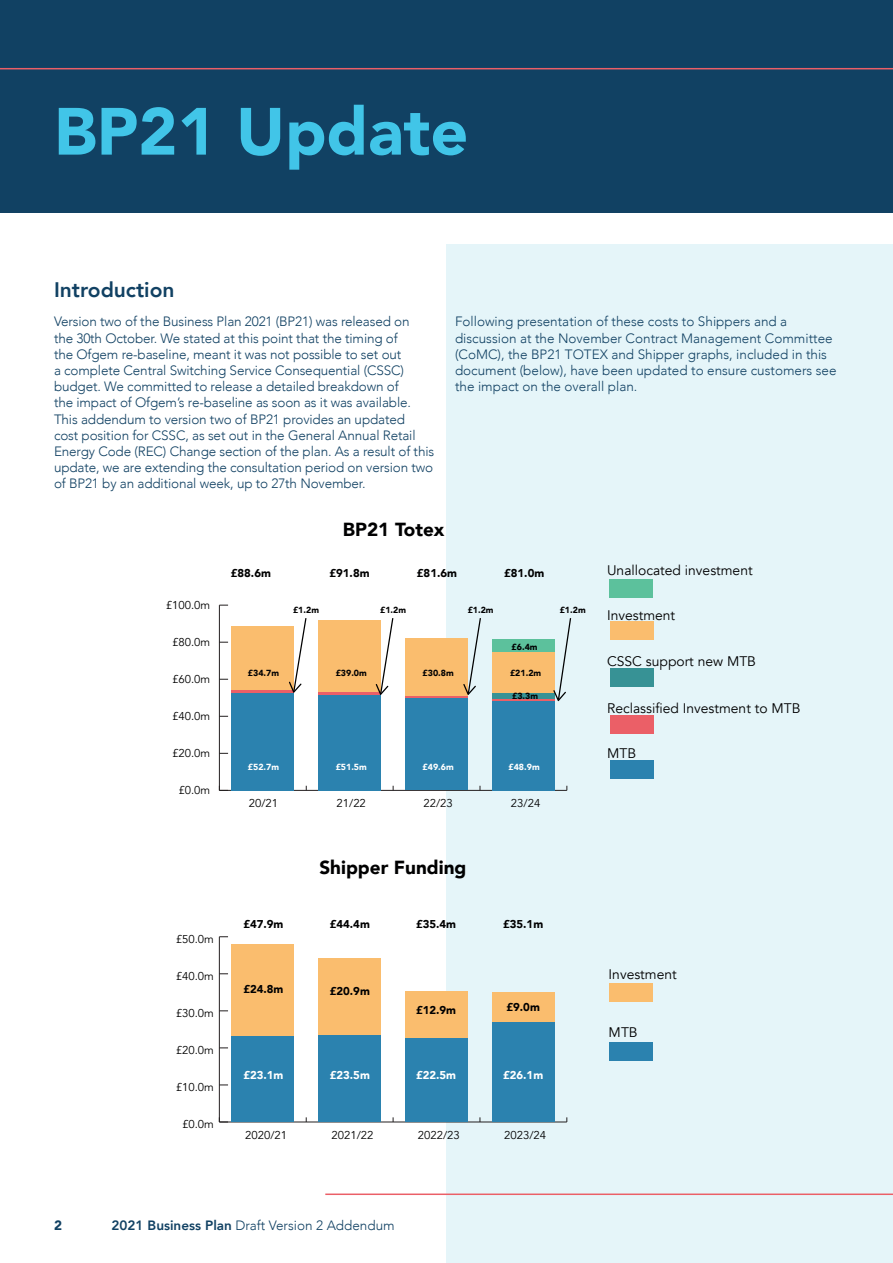
<style>
.page{position:relative;width:893px;height:1263px;background:#fff}
.page>*{position:absolute;margin:0;border:0;box-sizing:border-box;transform-origin:0 0}
.t1{font:900 66px "Avenir";color:#41c5e8}
.t2{font:800 21px "Avenir";color:#114163}
.t3{font:900 18.9px "Avenir";color:#000001}
.t4{font:13.8px "Avenir";color:#000001}
.t5{font:300 13.5px/16.2px "Avenir";letter-spacing:-.01em;color:#114163}
.t6{font:900 13.5px "Avenir";color:#114163}
.t7{font:11.4px "Avenir";color:#000001}
.t8{font:900 11.4px "Avenir";color:#000001}
.t9{font:900 11.4px "Avenir";color:#fff}
.t10{font:900 8.85px "Avenir";color:#000001}
.t11{font:900 8.85px "Avenir";color:#fff}
.s1{font-weight:800}
</style>
<div class="page">
<div style="left:0;top:0;width:893px;height:213px;background:#114163"></div>
<div style="left:446px;top:244px;width:447px;height:1019px;background:#e5f5f9"></div>
<hr style="left:0;top:68px;width:893px;height:1px;background:#eb5f67">
<hr style="left:325px;top:1193px;width:568px;height:2px;background:#eb5f67">
<hr style="left:219px;top:790px;width:348px;height:1px;background:#231f20">
<hr style="left:219px;top:605px;width:1px;height:185px;background:#231f20">
<div style="left:610px;top:579px;width:43px;height:18px;background:#5cc19c"></div>
<div style="left:492px;top:640px;width:63px;height:13px;background:#5cc19c"></div>
<div style="left:610px;top:622px;width:44px;height:18px;background:#fabd6e"></div>
<div style="left:232px;top:626px;width:62px;height:64px;background:#fabd6e"></div>
<div style="left:318px;top:620px;width:63px;height:73px;background:#fabd6e"></div>
<div style="left:405px;top:638px;width:63px;height:58px;background:#fabd6e"></div>
<div style="left:492px;top:653px;width:63px;height:40px;background:#fabd6e"></div>
<div style="left:610px;top:668px;width:44px;height:19px;background:#379295"></div>
<div style="left:492px;top:693px;width:63px;height:6px;background:#379295"></div>
<div style="left:611px;top:715px;width:43px;height:18px;background:#eb5f67"></div>
<hr style="left:232px;top:690px;width:62px;height:3px;background:#eb5f67">
<hr style="left:318px;top:693px;width:63px;height:2px;background:#eb5f67">
<hr style="left:405px;top:696px;width:63px;height:2px;background:#eb5f67">
<hr style="left:492px;top:699px;width:63px;height:2px;background:#eb5f67">
<div style="left:611px;top:760px;width:43px;height:19px;background:#2b82af"></div>
<div style="left:232px;top:693px;width:62px;height:97px;background:#2b82af"></div>
<div style="left:318px;top:695px;width:63px;height:95px;background:#2b82af"></div>
<div style="left:405px;top:698px;width:63px;height:92px;background:#2b82af"></div>
<div style="left:492px;top:701px;width:63px;height:89px;background:#2b82af"></div>
<svg style="left:289px;top:618px;width:18px;height:75px"></svg>
<svg style="left:376px;top:618px;width:18px;height:77px"></svg>
<svg style="left:463px;top:618px;width:18px;height:77px"></svg>
<svg style="left:553px;top:618px;width:19px;height:83px"></svg>
<hr style="left:219px;top:1122px;width:348px;height:1px;background:#231f20">
<hr style="left:219px;top:937px;width:1px;height:185px;background:#231f20">
<svg style="left:219px;top:1117px;width:9px;height:6px"></svg>
<div style="left:609px;top:983px;width:44px;height:18px;background:#fabd6e"></div>
<div style="left:231px;top:944px;width:63px;height:92px;background:#fabd6e"></div>
<div style="left:318px;top:958px;width:63px;height:77px;background:#fabd6e"></div>
<div style="left:405px;top:991px;width:63px;height:48px;background:#fabd6e"></div>
<div style="left:492px;top:992px;width:63px;height:35px;background:#fabd6e"></div>
<div style="left:609px;top:1042px;width:44px;height:19px;background:#2b82af"></div>
<div style="left:231px;top:1036px;width:63px;height:86px;background:#2b82af"></div>
<div style="left:318px;top:1035px;width:63px;height:87px;background:#2b82af"></div>
<div style="left:405px;top:1039px;width:63px;height:83px;background:#2b82af"></div>
<div style="left:492px;top:1022px;width:63px;height:100px;background:#2b82af"></div>
<h1 class="t1" style="left:54px;top:75px;width:416px">BP21 Update</h1>
<h2 class="t2" style="left:54px;top:274px;width:122px">Introduction</h2>
<p class="t5" style="left:54px;top:314px;width:382px">Version two of the Business Plan 2021 (BP21) was released on<br>the 30th October. We stated at this point that the timing of<br>the Ofgem re-baseline, meant it was not possible to set out<br>a complete Central Switching Service Consequential (CSSC) budget. We committed to release a detailed breakdown of<br>the impact of Ofgem’s re-baseline as soon as it was available.<br>This addendum to version two of BP21 provides an updated<br>cost position for CSSC, as set out in the General Annual Retail Energy Code (REC) Change section of the plan. As a result of this update, we are extending the consultation period on version two of BP21 by an additional week, up to 27th November.</p>
<p class="t5" style="left:455px;top:314px;width:383px">Following presentation of these costs to Shippers and a discussion at the November Contract Management Committee (CoMC), the BP21 TOTEX and Shipper graphs, included in this document (below), have been updated to ensure customers see the impact on the overall plan.</p>
<p class="t7" style="left:166px;top:598px;width:46px">£100.0m</p>
<p class="t7" style="left:172px;top:635px;width:40px">£80.0m</p>
<p class="t7" style="left:172px;top:672px;width:40px">£60.0m</p>
<p class="t7" style="left:172px;top:709px;width:40px">£40.0m</p>
<p class="t7" style="left:172px;top:746px;width:40px">£20.0m</p>
<p class="t7" style="left:178px;top:783px;width:33px">£0.0m</p>
<h3 class="t3" style="left:343px;top:513px;width:103px">BP21 Totex</h3>
<p class="t8" style="left:231px;top:563px;width:42px">£88.6m</p>
<p class="t8" style="left:329px;top:563px;width:42px">£91.8m</p>
<p class="t8" style="left:417px;top:563px;width:42px">£81.6m</p>
<p class="t8" style="left:504px;top:563px;width:42px">£81.0m</p>
<p class="t10" style="left:468px;top:602px;width:27px">£1.2m</p>
<p class="t10" style="left:293px;top:602px;width:27px">£1.2m</p>
<p class="t10" style="left:380px;top:602px;width:27px">£1.2m</p>
<p class="t10" style="left:560px;top:602px;width:27px">£1.2m</p>
<p class="t10" style="left:248px;top:665px;width:33px">£34.7m</p>
<p class="t10" style="left:336px;top:665px;width:33px">£39.0m</p>
<p class="t10" style="left:423px;top:665px;width:33px">£30.8m</p>
<p class="t10" style="left:512px;top:639px;width:27px">£6.4m</p>
<p class="t10" style="left:510px;top:665px;width:33px">£21.2m</p>
<p class="t10" style="left:512px;top:688px;width:27px">£3.3m</p>
<p class="t11" style="left:248px;top:759px;width:33px">£52.7m</p>
<p class="t11" style="left:508px;top:759px;width:33px">£48.9m</p>
<p class="t11" style="left:336px;top:759px;width:33px">£51.5m</p>
<p class="t11" style="left:423px;top:759px;width:33px">£49.6m</p>
<p class="t7" style="left:249px;top:796px;width:31px">20/21</p>
<p class="t7" style="left:337px;top:796px;width:31px">21/22</p>
<p class="t7" style="left:423px;top:796px;width:31px">22/23</p>
<p class="t7" style="left:511px;top:796px;width:31px">23/24</p>
<p class="t7" style="left:176px;top:932px;width:40px">£50.0m</p>
<p class="t7" style="left:176px;top:969px;width:40px">£40.0m</p>
<p class="t7" style="left:176px;top:1006px;width:40px">£30.0m</p>
<p class="t7" style="left:176px;top:1043px;width:40px">£20.0m</p>
<p class="t7" style="left:176px;top:1080px;width:40px">£10.0m</p>
<p class="t7" style="left:182px;top:1117px;width:33px">£0.0m</p>
<h3 class="t3" style="left:319px;top:851px;width:149px">Shipper Funding</h3>
<p class="t8" style="left:243px;top:914px;width:42px">£47.9m</p>
<p class="t8" style="left:330px;top:914px;width:42px">£44.4m</p>
<p class="t8" style="left:416px;top:914px;width:42px">£35.4m</p>
<p class="t8" style="left:503px;top:914px;width:42px">£35.1m</p>
<p class="t8" style="left:243px;top:980px;width:42px">£24.8m</p>
<p class="t9" style="left:243px;top:1065px;width:42px">£23.1m</p>
<p class="t8" style="left:330px;top:981px;width:42px">£20.9m</p>
<p class="t9" style="left:330px;top:1065px;width:42px">£23.5m</p>
<p class="t8" style="left:416px;top:1000px;width:42px">£12.9m</p>
<p class="t9" style="left:416px;top:1065px;width:42px">£22.5m</p>
<p class="t8" style="left:506px;top:998px;width:35px">£9.0m</p>
<p class="t9" style="left:503px;top:1065px;width:42px">£26.1m</p>
<p class="t7" style="left:245px;top:1128px;width:44px">2020/21</p>
<p class="t7" style="left:331px;top:1128px;width:44px">2021/22</p>
<p class="t7" style="left:418px;top:1128px;width:44px">2022/23</p>
<p class="t7" style="left:504px;top:1128px;width:44px">2023/24</p>
<p class="t4" style="left:607px;top:562px;width:147px">Unallocated investment</p>
<p class="t4" style="left:607px;top:607px;width:70px">Investment</p>
<p class="t4" style="left:607px;top:653px;width:150px">CSSC support new MTB</p>
<p class="t4" style="left:607px;top:700px;width:195px">Reclassified Investment to MTB</p>
<p class="t4" style="left:607px;top:745px;width:31px">MTB</p>
<p class="t4" style="left:609px;top:966px;width:70px">Investment</p>
<p class="t4" style="left:609px;top:1024px;width:31px">MTB</p>
<p class="t6" style="left:54px;top:1214px;width:9px">2</p>
<p class="t5" style="left:112px;top:1217px;width:285px"><span class="s1">2021 Business Plan</span> Draft Version 2 Addendum</p>
</div>
